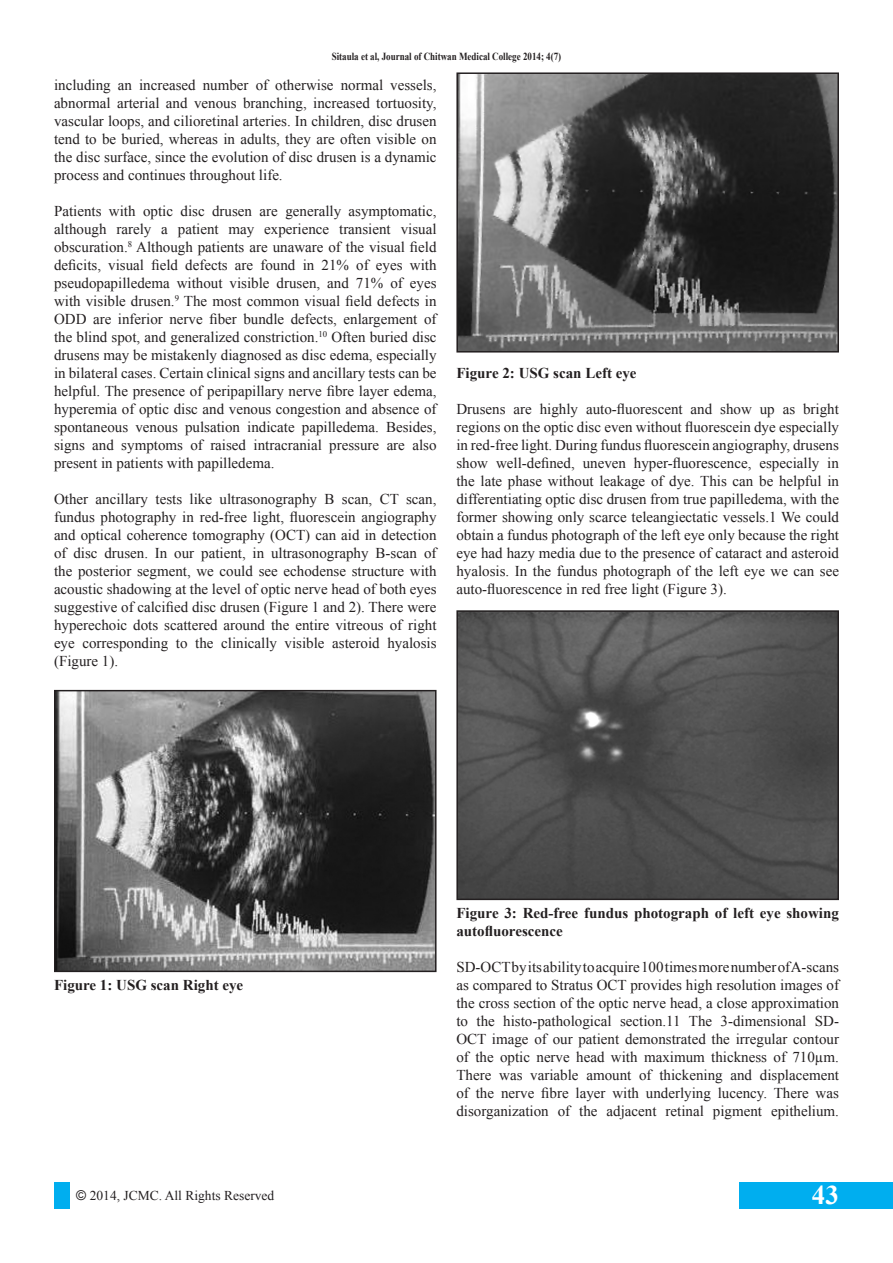
<style>
.page{position:relative;width:893px;height:1263px;background:#fff}
.page>*{position:absolute;margin:0;border:0;box-sizing:border-box;transform-origin:0 0}
.t1{font:700 27px "Times New Roman";color:#fff}
.t2{font:15px/18px "Times New Roman";color:#231f20;text-align:justify}
.t3{font:700 15px/18px "Times New Roman";color:#231f20}
.t4{font:13.5px "Times New Roman";color:#231f20}
.t5{font:700 10.8px "Times New Roman";color:#231f20;scale:.83 1}
.s1{font-family:"Arial"}
</style>
<div class="page">
<div style="left:740px;top:1182px;width:153px;height:27px;background:#00aeef"></div>
<div style="left:54px;top:1182px;width:15px;height:27px;background:#00aeef"></div>
<img style="left:57px;top:693px;width:376px;height:276px">
<div style="left:54px;top:690px;width:382px;height:282px;border:2px solid #231f20"></div>
<img style="left:459px;top:75px;width:377px;height:274px">
<div style="left:456px;top:72px;width:383px;height:280px;border:2px solid #231f20"></div>
<img style="left:459px;top:613px;width:377px;height:284px">
<div style="left:456px;top:610px;width:383px;height:290px;border:2px solid #231f20"></div>
<p class="t5" style="left:332px;top:49px;width:278px">Sitaula et al, Journal of Chitwan Medical College 2014; 4(7)</p>
<p class="t2" style="left:54px;top:76px;width:384px">including an increased number of otherwise normal vessels, abnormal arterial and venous branching, increased tortuosity, vascular loops, and cilioretinal arteries. In children, disc drusen tend to be buried, whereas in adults, they are often visible on the disc surface, since the evolution of disc drusen is a dynamic process and continues throughout life.</p>
<p class="t2" style="left:54px;top:202px;width:384px">Patients with optic disc drusen are generally asymptomatic, although rarely a patient may experience transient visual obscuration.<sup>8</sup> Although patients are unaware of the visual field deficits, visual field defects are found in 21% of eyes with pseudopapilledema without visible drusen, and 71% of eyes with visible drusen.<sup>9</sup> The most common visual field defects in ODD are inferior nerve fiber bundle defects, enlargement of the blind spot, and generalized constriction.<sup>10</sup> Often buried disc drusens may be mistakenly diagnosed as disc edema, especially in bilateral cases. Certain clinical signs and ancillary tests can be helpful. The presence of peripapillary nerve fibre layer edema, hyperemia of optic disc and venous congestion and absence of spontaneous venous pulsation indicate papilledema. Besides, signs and symptoms of raised intracranial pressure are also present in patients with papilledema.</p>
<p class="t2" style="left:54px;top:490px;width:384px">Other ancillary tests like ultrasonography B scan, CT scan, fundus photography in red-free light, fluorescein angiography and optical coherence tomography (OCT) can aid in detection of disc drusen. In our patient, in ultrasonography B-scan of the posterior segment, we could see echodense structure with acoustic shadowing at the level of optic nerve head of both eyes suggestive of calcified disc drusen (Figure 1 and 2). There were hyperechoic dots scattered around the entire vitreous of right eye corresponding to the clinically visible asteroid hyalosis (Figure 1).</p>
<p class="t3" style="left:456px;top:363px;width:182px">Figure 2: USG scan Left eye</p>
<p class="t2" style="left:456px;top:400px;width:384px">Drusens are highly auto-fluorescent and show up as bright regions on the optic disc even without fluorescein dye especially in red-free light. During fundus fluorescein angiography, drusens show well-defined, uneven hyper-fluorescence, especially in the late phase without leakage of dye. This can be helpful in differentiating optic disc drusen from true papilledema, with the former showing only scarce teleangiectatic vessels.1 We could obtain a fundus photograph of the left eye only because the right eye had hazy media due to the presence of cataract and asteroid hyalosis. In the fundus photograph of the left eye we can see auto-fluorescence in red free light (Figure 3).</p>
<p class="t3" style="left:54px;top:975px;width:191px">Figure 1: USG scan Right eye</p>
<p class="t3" style="left:456px;top:903px;width:384px">Figure 3: Red-free fundus photograph of left eye showing autofluorescence</p>
<p class="t2" style="left:456px;top:958px;width:384px">SD-OCT by its ability to acquire 100 times more number of A-scans as compared to Stratus OCT provides high resolution images of the cross section of the optic nerve head, a close approximation to the histo-pathological section.11 The 3-dimensional SD-OCT image of our patient demonstrated the irregular contour of the optic nerve head with maximum thickness of 710µm.<br>There was variable amount of thickening and displacement of the nerve fibre layer with underlying lucency. There was disorganization of the adjacent retinal pigment epithelium.</p>
<p class="t4" style="left:76px;top:1186px;width:200px"><span class="s1">©</span> 2014, JCMC. All Rights Reserved</p>
<p class="t1" style="left:812px;top:1175px;width:28px">43</p>
</div>
